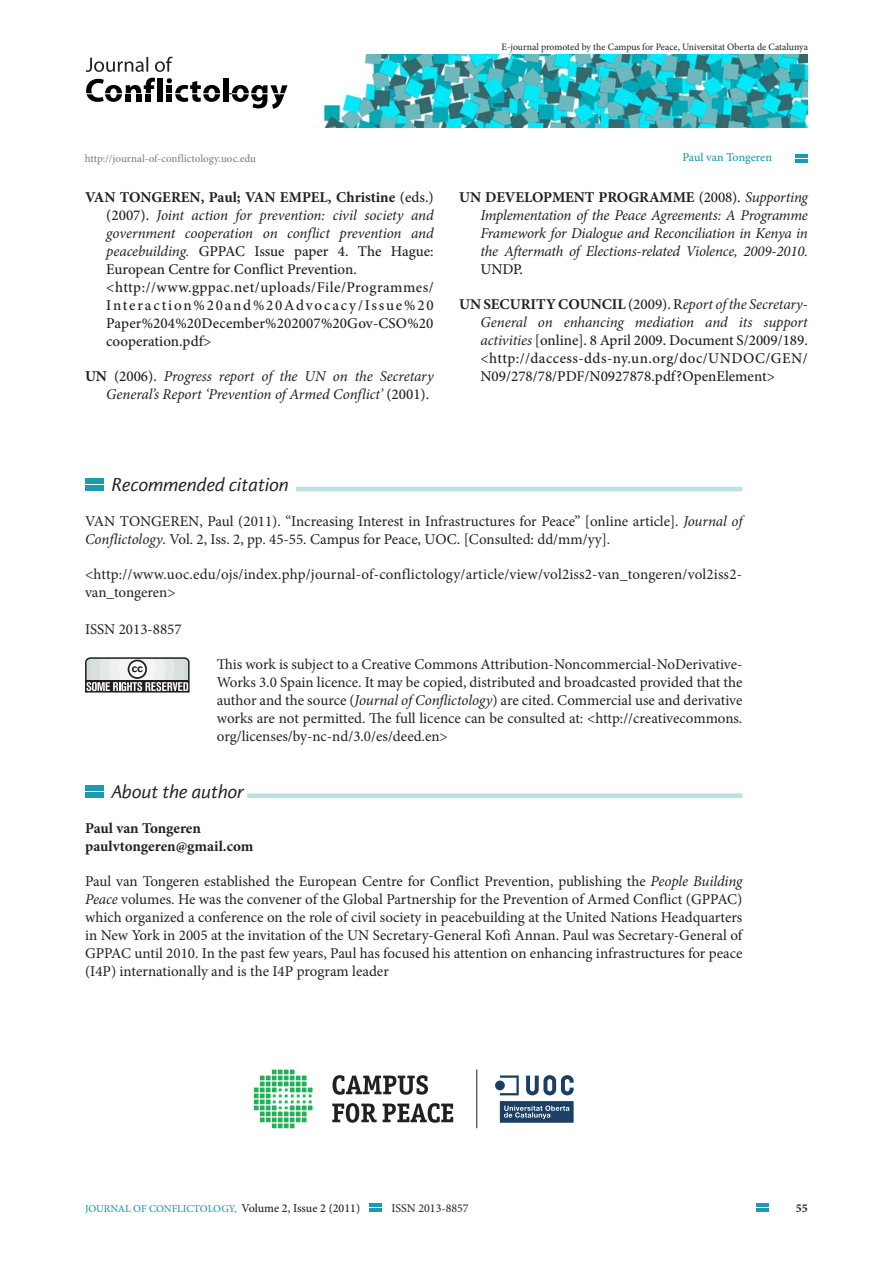
<style>
.page{position:relative;width:893px;height:1263px;background:#fff}
.page>*{position:absolute;margin:0;border:0;box-sizing:border-box;transform-origin:0 0}
.t1{font:italic 18px "Pragma ND";color:#231f20}
.t2{font:15px/18px "Minion Pro";color:#231f20}
.t3{font:500 15px/18px "Minion Pro";letter-spacing:.01em;color:#231f20}
.t4{font:italic 15px/18px "Minion Pro";letter-spacing:-.01em;color:#231f20;text-align:right}
.t5{font:700 15px/18px "Minion Pro";letter-spacing:-.005em;color:#231f20}
.t6{font:500 12px "Minion Pro";letter-spacing:-.01em;color:#1f99b0}
.t7{font:12px "Minion Pro";color:#231f20}
.t8{font:700 12px "Minion Pro";color:#231f20}
.t9{font:500 10.95px "Minion Pro";color:#808285}
.t10{font:500 10.5px "Minion Pro";color:#1f99b0}
.t11{font:9.75px "Minion Pro";letter-spacing:-.005em;color:#231f20}
.s1{font-weight:700}
.s2{font-weight:400;font-style:italic}
.s3{font-weight:700;font-style:normal}
.s4{font-weight:500;font-style:normal}
.s5{font-style:italic}
.s6{font-size:12px;color:#231f20}
</style>
<div class="page">
<img style="left:220px;top:54px;width:588px;height:74px">
<div style="left:224px;top:78px;width:5px;height:15px;background:#000"></div>
<div style="left:157px;top:78px;width:5px;height:15px;background:#000"></div>
<div style="left:157px;top:94px;width:5px;height:8px;background:#000"></div>
<div style="left:224px;top:94px;width:5px;height:8px;background:#000"></div>
<svg style="left:167px;top:78px;width:53px;height:24px"></svg>
<svg style="left:86px;top:78px;width:69px;height:24px"></svg>
<svg style="left:229px;top:85px;width:58px;height:24px"></svg>
<svg style="left:86px;top:57px;width:87px;height:15px"></svg>
<hr style="left:796px;top:154px;width:12px;height:4px;background:#1f99b0">
<hr style="left:796px;top:159px;width:12px;height:4px;background:#1f99b0">
<hr style="left:370px;top:1203px;width:12px;height:4px;background:#1f99b0">
<hr style="left:370px;top:1208px;width:12px;height:4px;background:#1f99b0">
<hr style="left:757px;top:1203px;width:12px;height:4px;background:#1f99b0">
<hr style="left:757px;top:1208px;width:12px;height:4px;background:#1f99b0">
<div style="left:85px;top:478px;width:19px;height:6px;background:#1f99b0"></div>
<div style="left:85px;top:485px;width:19px;height:6px;background:#1f99b0"></div>
<hr style="left:296px;top:487px;width:446px;height:4px;background:#bce0e7">
<svg style="left:85px;top:657px;width:105px;height:36px"></svg>
<div style="left:85px;top:785px;width:19px;height:5px;background:#1f99b0"></div>
<div style="left:85px;top:792px;width:19px;height:6px;background:#1f99b0"></div>
<div style="left:247px;top:793px;width:495px;height:5px;background:#bce0e7"></div>
<svg style="left:333px;top:1075px;width:95px;height:20px"></svg>
<svg style="left:332px;top:1103px;width:45px;height:20px"></svg>
<svg style="left:383px;top:1103px;width:70px;height:20px"></svg>
<svg style="left:254px;top:1069px;width:59px;height:59px"></svg>
<svg style="left:495px;top:1075px;width:79px;height:48px"></svg>
<hr style="left:476px;top:1069px;width:1px;height:59px;background:#231f20">
<p class="t11" style="left:502px;top:40px;width:308px">E-journal promoted by the Campus for Peace, Universitat Oberta de Catalunya</p>
<p class="t9" style="left:85px;top:151px;width:173px">http://journal-of-conflictology.uoc.edu</p>
<p class="t3" style="left:106px;top:188px;width:329px;text-indent:-21px"><span class="s1">VAN TONGEREN, Paul; VAN EMPEL, Christine</span> (eds.) (2007). <span class="s2">Joint action for prevention: civil society and government cooperation on conflict prevention and peacebuilding.</span> GPPAC Issue paper 4. The Hague:<br>European Centre for Conflict Prevention. &lt;http://www.gppac.net/uploads/File/Programmes/ Interaction%20and%20Advocacy/Issue%20<br>Paper%204%20December%202007%20Gov-CSO%20 cooperation.pdf&gt;</p>
<p class="t4" style="left:85px;top:367px;width:350px"><span class="s3">UN</span> <span class="s4">(2006).</span> Progress report of the UN on the Secretary<br>General’s Report ‘Prevention of Armed Conflict’ <span class="s4">(2001).</span></p>
<p class="t6" style="left:682px;top:149px;width:91px">Paul van Tongeren</p>
<p class="t4" style="left:480px;top:188px;width:329px;text-align:justify;text-indent:-21px"><span class="s3">UN DEVELOPMENT PROGRAMME</span> <span class="s4">(2008).</span> Supporting Implementation of the Peace Agreements: A Programme Framework for Dialogue and Reconciliation in Kenya in the Aftermath of Elections-related Violence, 2009-2010.</p>
<p class="t3" style="left:480px;top:260px;width:44px">UNDP.</p>
<p class="t3" style="left:480px;top:295px;width:329px;text-align:justify;text-indent:-21px"><span class="s1">UN SECURITY COUNCIL</span> (2009). R<span class="s2">eport of the Secretary-General on enhancing mediation and its support activities</span> [online]. 8 April 2009. Document S/2009/189. &lt;http://daccess-dds-ny.un.org/doc/UNDOC/GEN/ N09/278/78/PDF/N0927878.pdf?OpenElement&gt;</p>
<p class="t1" style="left:111px;top:474px;width:179px">Recommended citation</p>
<p class="t2" style="left:85px;top:513px;width:659px">VAN TONGEREN, Paul (2011). “Increasing Interest in Infrastructures for Peace” [online article]. <span class="s5">Journal of<br>Conflictology</span>. Vol. 2, Iss. 2, pp. 45-55. Campus for Peace, UOC. [Consulted: dd/mm/yy].</p>
<p class="t2" style="left:85px;top:566px;width:658px">&lt;http://www.uoc.edu/ojs/index.php/journal-of-conflictology/article/view/vol2iss2-van_tongeren/vol2iss2- van_tongeren&gt;</p>
<p class="t2" style="left:85px;top:620px;width:98px">ISSN 2013-8857</p>
<p class="t2" style="left:217px;top:655px;width:527px;text-align:justify">This work is subject to a Creative Commons Attribution-Noncommercial-NoDerivative-Works 3.0 Spain licence. It may be copied, distributed and broadcasted provided that the author and the source (<span class="s5">Journal of Conflictology</span>) are cited. Commercial use and derivative works are not permitted. The full licence can be consulted at: &lt;http://creativecommons. org/licenses/by-nc-nd/3.0/es/deed.en&gt;</p>
<p class="t1" style="left:111px;top:780px;width:133px">About the author</p>
<p class="t5" style="left:85px;top:819px;width:170px">Paul van Tongeren paulvtongeren@gmail.com</p>
<p class="t2" style="left:85px;top:872px;width:659px;text-align:justify">Paul van Tongeren established the European Centre for Conflict Prevention, publishing the <span class="s5">People Building Peace</span> volumes. He was the convener of the Global Partnership for the Prevention of Armed Conflict (GPPAC) which organized a conference on the role of civil society in peacebuilding at the United Nations Headquarters in New York in 2005 at the invitation of the UN Secretary-General Kofi Annan. Paul was Secretary-General of GPPAC until 2010. In the past few years, Paul has focused his attention on enhancing infrastructures for peace (I4P) internationally and is the I4P program leader</p>
<p class="t10" style="left:85px;top:1202px;width:277px">JOURNAL OF CONFLICTOLOGY, <span class="s6">Volume 2, Issue 2 (2011)</span></p>
<p class="t7" style="left:391px;top:1200px;width:79px">ISSN 2013-8857</p>
<p class="t8" style="left:796px;top:1200px;width:13px">55</p>
</div>
